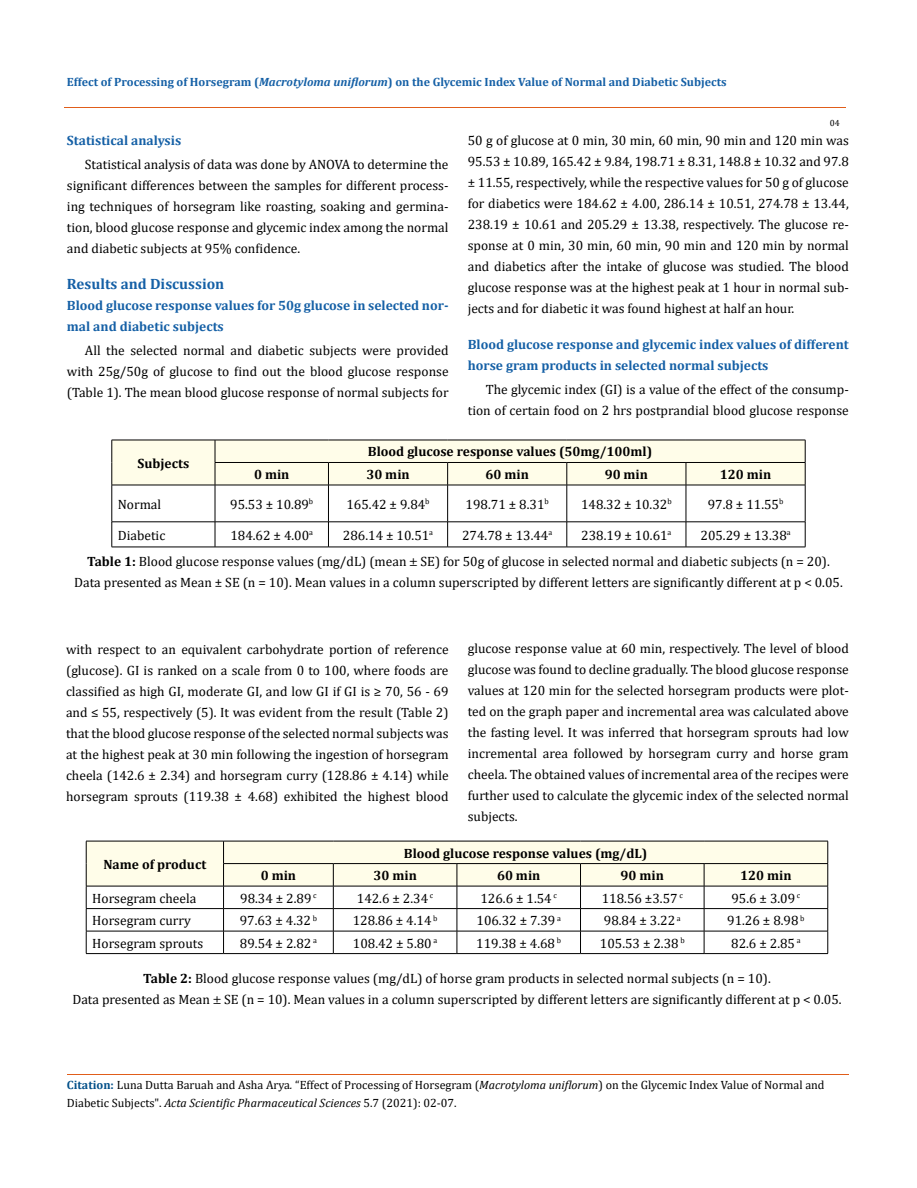
<style>
.page{position:relative;width:917px;height:1188px;background:#fff}
.page>*{position:absolute;margin:0;border:0;box-sizing:border-box;transform-origin:0 0}
.t1{font:700 15px "Cambria";color:#1560a6}
.t2{font:13.5px/21px "Cambria";color:#000;text-align:justify}
.t3{font:700 13.5px/21px "Cambria";color:#1560a6}
.t4{font:700 13.5px "Cambria";color:#000}
.t5{font:12px/18px "Cambria";color:#000}
.t6{font:700 12px "Cambria";color:#1560a6}
.t7{font:9px "Cambria";color:#000}
.s1{font-style:italic}
.s2{font-weight:700}
.s3{font-family:"Myriad Pro"}
.s4{font-weight:700;color:#035089}
</style>
<div class="page">
<svg style="left:111px;top:440px;width:695px;height:45px;background:#f2f0dd"></svg>
<hr style="left:112px;top:485px;width:103px;height:1px;background:#000">
<hr style="left:111px;top:485px;width:1px;height:37px;background:#000">
<hr style="left:215px;top:485px;width:113px;height:1px;background:#000">
<hr style="left:215px;top:485px;width:1px;height:37px;background:#000">
<hr style="left:328px;top:485px;width:119px;height:1px;background:#000">
<hr style="left:328px;top:485px;width:1px;height:37px;background:#000">
<hr style="left:447px;top:485px;width:119px;height:1px;background:#000">
<hr style="left:447px;top:485px;width:1px;height:37px;background:#000">
<hr style="left:566px;top:485px;width:120px;height:1px;background:#000">
<hr style="left:566px;top:485px;width:1px;height:37px;background:#000">
<hr style="left:686px;top:485px;width:119px;height:1px;background:#000">
<hr style="left:685px;top:485px;width:1px;height:37px;background:#000">
<hr style="left:805px;top:485px;width:1px;height:37px;background:#000">
<hr style="left:112px;top:522px;width:103px;height:1px;background:#000">
<svg style="left:111px;top:522px;width:1px;height:25px"></svg>
<hr style="left:215px;top:522px;width:113px;height:1px;background:#000">
<svg style="left:215px;top:522px;width:1px;height:25px"></svg>
<hr style="left:328px;top:522px;width:119px;height:1px;background:#000">
<svg style="left:328px;top:523px;width:1px;height:24px"></svg>
<hr style="left:447px;top:522px;width:119px;height:1px;background:#000">
<svg style="left:447px;top:522px;width:1px;height:25px"></svg>
<hr style="left:566px;top:522px;width:120px;height:1px;background:#000">
<svg style="left:566px;top:522px;width:1px;height:25px"></svg>
<hr style="left:686px;top:522px;width:119px;height:1px;background:#000">
<svg style="left:685px;top:522px;width:1px;height:25px"></svg>
<svg style="left:805px;top:522px;width:1px;height:25px"></svg>
<hr style="left:112px;top:547px;width:103px;height:1px;background:#000">
<hr style="left:215px;top:547px;width:113px;height:1px;background:#000">
<hr style="left:328px;top:547px;width:119px;height:1px;background:#000">
<hr style="left:447px;top:547px;width:119px;height:1px;background:#000">
<hr style="left:566px;top:547px;width:120px;height:1px;background:#000">
<hr style="left:686px;top:547px;width:119px;height:1px;background:#000">
<svg style="left:86px;top:841px;width:742px;height:112px"></svg>
<hr style="left:86px;top:953px;width:137px;height:1px;background:#000">
<hr style="left:223px;top:953px;width:110px;height:1px;background:#000">
<hr style="left:333px;top:953px;width:124px;height:1px;background:#000">
<hr style="left:457px;top:953px;width:123px;height:1px;background:#000">
<hr style="left:580px;top:953px;width:124px;height:1px;background:#000">
<hr style="left:704px;top:953px;width:124px;height:1px;background:#000">
<hr style="left:64px;top:108px;width:781px;height:1px;background:#e05d1a">
<hr style="left:67px;top:1074px;width:781px;height:1px;background:#e05d1a">
<p class="t6" style="left:67px;top:73px;width:661px">Effect of Processing of Horsegram (<span class="s1">Macrotyloma uniflorum</span>) on the Glycemic Index Value of Normal and Diabetic Subjects</p>
<p class="t7" style="left:829px;top:118px;width:11px">04</p>
<p class="t3" style="left:67px;top:130px;width:116px">Statistical analysis</p>
<p class="t2" style="left:67px;top:154px;width:383px;text-indent:18px">Statistical analysis of data was done by ANOVA to determine the significant differences between the samples for different process&shy;ing techniques of horsegram like roasting, soaking and germina&shy;tion, blood glucose response and glycemic index among the normal and diabetic subjects at 95% confidence.</p>
<p class="t1" style="left:67px;top:274px;width:159px">Results and Discussion</p>
<p class="t3" style="left:67px;top:295px;width:383px">Blood glucose response values for 50g glucose in selected nor&shy;mal and diabetic subjects</p>
<p class="t2" style="left:67px;top:340px;width:383px;text-indent:18px">All the selected normal and diabetic subjects were provided with 25g/50g of glucose to find out the blood glucose response (Table 1). The mean blood glucose response of normal subjects for</p>
<p class="t2" style="left:468px;top:130px;width:382px">50 g of glucose at 0 min, 30 min, 60 min, 90 min and 120 min was 95.53 ± 10.89, 165.42 ± 9.84, 198.71 ± 8.31, 148.8 ± 10.32 and 97.8 ± 11.55, respectively, while the respective values for 50 g of glucose for diabetics were 184.62 ± 4.00, 286.14 ± 10.51, 274.78 ± 13.44, 238.19 ± 10.61 and 205.29 ± 13.38, respectively. The glucose re&shy;sponse at 0 min, 30 min, 60 min, 90 min and 120 min by normal and diabetics after the intake of glucose was studied. The blood glucose response was at the highest peak at 1 hour in normal sub&shy;jects and for diabetic it was found highest at half an hour.</p>
<p class="t3" style="left:468px;top:334px;width:382px">Blood glucose response and glycemic index values of different horse gram products in selected normal subjects</p>
<p class="t2" style="left:468px;top:379px;width:382px;text-align:right">The glycemic index (GI) is a value of the effect of the consump&shy;tion of certain food on 2 hrs postprandial blood glucose response</p>
<p class="t4" style="left:137px;top:454px;width:53px">Subjects</p>
<p class="t4" style="left:368px;top:442px;width:286px">Blood glucose response values (50mg/100ml)</p>
<p class="t4" style="left:254px;top:465px;width:37px">0 min</p>
<p class="t4" style="left:366px;top:465px;width:45px">30 min</p>
<p class="t4" style="left:485px;top:465px;width:45px">60 min</p>
<p class="t4" style="left:604px;top:465px;width:45px">90 min</p>
<p class="t4" style="left:719px;top:465px;width:53px">120 min</p>
<p class="t2" style="left:118px;top:493px;width:45px">Normal</p>
<p class="t2" style="left:230px;top:493px;width:85px">95.53 ± 10.89<sup>b</sup></p>
<p class="t2" style="left:346px;top:493px;width:85px">165.42 ± 9.84<sup>b</sup></p>
<p class="t2" style="left:465px;top:493px;width:85px">198.71 ± 8.31<sup>b</sup></p>
<p class="t2" style="left:581px;top:493px;width:92px">148.32 ± 10.32<sup>b</sup></p>
<p class="t2" style="left:707px;top:493px;width:77px">97.8 ± 11.55<sup>b</sup></p>
<p class="t2" style="left:118px;top:524px;width:49px">Diabetic</p>
<p class="t2" style="left:230px;top:524px;width:84px">184.62 ± 4.00<sup>a</sup></p>
<p class="t2" style="left:343px;top:524px;width:92px">286.14 ± 10.51<sup>a</sup></p>
<p class="t2" style="left:462px;top:524px;width:92px">274.78 ± 13.44<sup>a</sup></p>
<p class="t2" style="left:581px;top:524px;width:92px">238.19 ± 10.61<sup>a</sup></p>
<p class="t2" style="left:87px;top:522px;width:744px;line-height:26px;text-indent:613px">205.29 ± 13.38<sup>a<br></sup><span class="s2">Table 1:</span> Blood glucose response values (mg/dL) (mean <span class="s3">±</span> SE) for 50g of glucose in selected normal and diabetic subjects (n = 20).</p>
<p class="t2" style="left:74px;top:571px;width:770px">Data presented as Mean ± SE (n = 10). Mean values in a column superscripted by different letters are significantly different at p &lt; 0.05.</p>
<p class="t2" style="left:66px;top:639px;width:384px">with respect to an equivalent carbohydrate portion of reference (glucose). GI is ranked on a scale from 0 to 100, where foods are classified as high GI, moderate GI, and low GI if GI is ≥ 70, 56 - 69 and ≤ 55, respectively (5). It was evident from the result (Table 2) that the blood glucose response of the selected normal subjects was at the highest peak at 30 min following the ingestion of horsegram cheela (142.6 ± 2.34) and horsegram curry (128.86 ± 4.14) while horsegram sprouts (119.38 ± 4.68) exhibited the highest blood</p>
<p class="t2" style="left:468px;top:637px;width:382px">glucose response value at 60 min, respectively. The level of blood glucose was found to decline gradually. The blood glucose response values at 120 min for the selected horsegram products were plot&shy;ted on the graph paper and incremental area was calculated above the fasting level. It was inferred that horsegram sprouts had low incremental area followed by horsegram curry and horse gram cheela. The obtained values of incremental area of the recipes were further used to calculate the glycemic index of the selected normal subjects.</p>
<p class="t4" style="left:103px;top:855px;width:104px">Name of product</p>
<p class="t4" style="left:404px;top:843px;width:245px">Blood glucose response values (mg/dL)</p>
<p class="t4" style="left:261px;top:866px;width:37px">0 min</p>
<p class="t4" style="left:373px;top:866px;width:45px">30 min</p>
<p class="t4" style="left:497px;top:866px;width:45px">60 min</p>
<p class="t4" style="left:620px;top:866px;width:45px">90 min</p>
<p class="t4" style="left:740px;top:866px;width:53px">120 min</p>
<p class="t2" style="left:92px;top:887px;width:106px">Horsegram cheela</p>
<p class="t2" style="left:240px;top:887px;width:78px">98.34 ± 2.89 <sup>c</sup></p>
<p class="t2" style="left:357px;top:887px;width:78px">142.6 ± 2.34 <sup>c</sup></p>
<p class="t2" style="left:480px;top:887px;width:78px">126.6 ± 1.54 <sup>c</sup></p>
<p class="t2" style="left:601px;top:887px;width:82px">118.56 ±3.57 <sup>c</sup></p>
<p class="t2" style="left:731px;top:887px;width:71px">95.6 ± 3.09 <sup>c</sup></p>
<p class="t2" style="left:92px;top:910px;width:100px">Horsegram curry</p>
<p class="t2" style="left:240px;top:910px;width:79px">97.63 ± 4.32 <sup>b</sup></p>
<p class="t2" style="left:353px;top:910px;width:86px">128.86 ± 4.14 <sup>b</sup></p>
<p class="t2" style="left:476px;top:910px;width:86px">106.32 ± 7.39 <sup>a</sup></p>
<p class="t2" style="left:604px;top:910px;width:78px">98.84 ± 3.22 <sup>a</sup></p>
<p class="t2" style="left:727px;top:910px;width:79px">91.26 ± 8.98 <sup>b</sup></p>
<p class="t2" style="left:92px;top:932px;width:112px">Horsegram sprouts</p>
<p class="t2" style="left:240px;top:932px;width:78px">89.54 ± 2.82 <sup>a</sup></p>
<p class="t2" style="left:353px;top:932px;width:86px">108.42 ± 5.80 <sup>a</sup></p>
<p class="t2" style="left:476px;top:932px;width:86px">119.38 ± 4.68 <sup>b</sup></p>
<p class="t2" style="left:600px;top:932px;width:86px">105.53 ± 2.38 <sup>b</sup></p>
<p class="t2" style="left:731px;top:932px;width:71px">82.6 ± 2.85 <sup>a</sup></p>
<p class="t2" style="left:72px;top:968px;width:770px;text-align:center"><span class="s2">Table 2:</span> Blood glucose response values (mg/dL) of horse gram products in selected normal subjects (n = 10).<br>Data presented as Mean <span class="s3">±</span> SE (n = 10). Mean values in a column superscripted by different letters are significantly different at p &lt; 0.05.</p>
<p class="t5" style="left:67px;top:1076px;width:759px"><span class="s4">Citation:</span> Luna Dutta Baruah and Asha Arya<span class="s1">.</span> “Effect of Processing of Horsegram (<span class="s1">Macrotyloma uniflorum</span>) on the Glycemic Index Value of Normal and<br>Diabetic Subjects". <span class="s1">Acta Scientific Pharmaceutical Sciences</span> 5.7 (2021): 02-07.</p>
</div>
